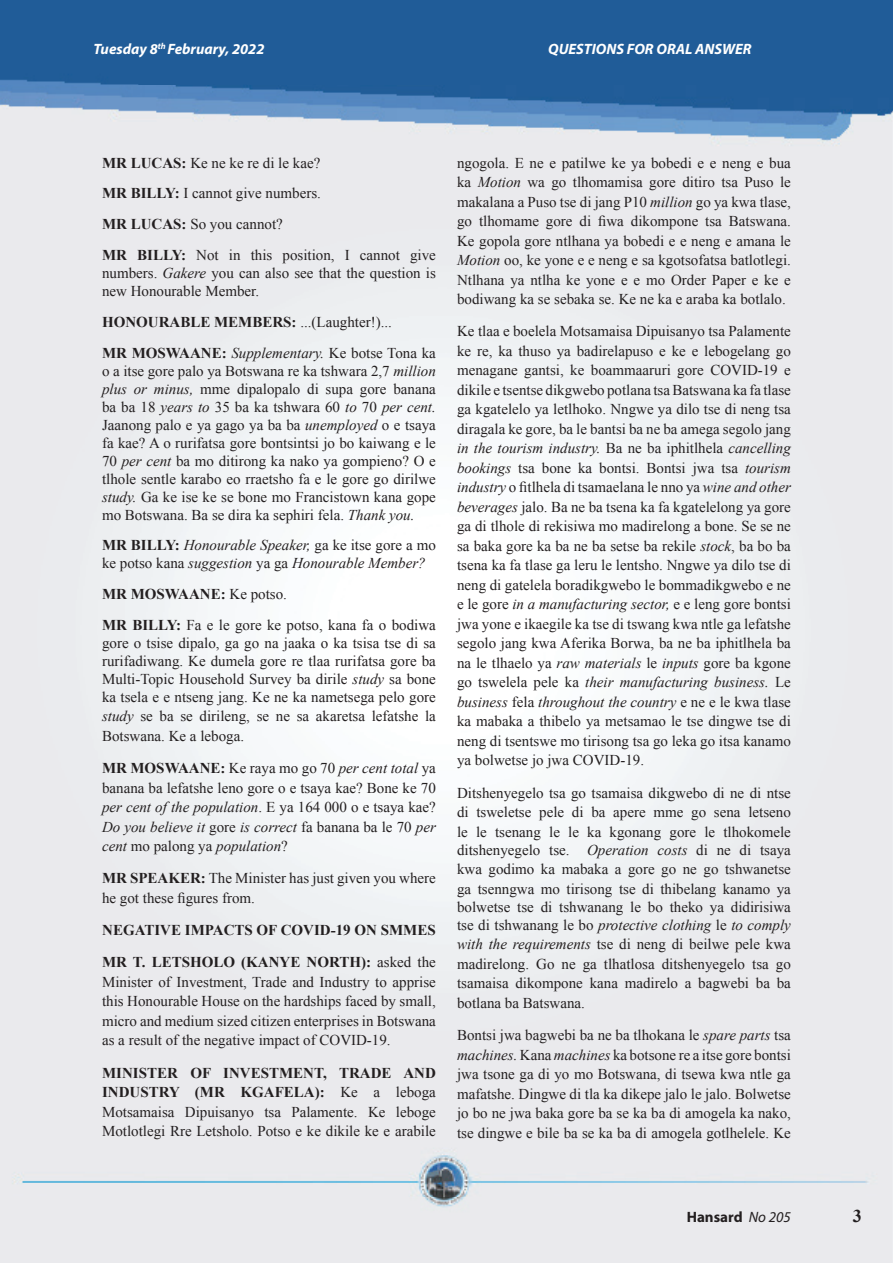
<style>
.page{position:relative;width:893px;height:1263px;background:#fff}
.page>*{position:absolute;margin:0;border:0;box-sizing:border-box;transform-origin:0 0}
.t1{font:700 18px "Times New Roman";color:#231f20}
.t2{font:15px/19.5px "Times New Roman";color:#231f20;text-align:justify}
.t3{font:italic 15px/18px "Times New Roman";color:#231f20}
.t4{font:700 15px/32.2px "Times New Roman";color:#231f20}
.t5{font:italic 700 15px "Myriad Pro";color:#fff}
.t6{font:700 15px "Myriad Pro";color:#231f20}
.s1{font-weight:700}
.s2{font-style:italic}
.s3{font-weight:700;font-style:normal}
.s4{font-style:normal}
.s5{font-weight:400}
.s6{font-weight:400;font-style:italic}
</style>
<div class="page">
<img style="left:0;top:0;width:893px;height:1263px">
<p class="t5" style="left:94px;top:39px;width:172px">Tuesday 8<sup>th</sup> February, 2022</p>
<p class="t5" style="left:548px;top:39px;width:205px">QUESTIONS FOR ORAL ANSWER</p>
<p class="t2" style="left:102px;top:147px;width:335px;line-height:30.8px;text-align:left"><span class="s1">MR LUCAS:</span> Ke ne ke re di le kae?<br><span class="s1">MR BILLY:</span> I cannot give numbers.<br><span class="s1">MR LUCAS:</span> So you cannot?<br><span class="s1">MR BILLY:</span> Not in this position, I cannot give</p>
<p class="t2" style="left:102px;top:264px;width:335px;line-height:18px">numbers. <span class="s2">Gakere</span> you can also see that the question is new Honourable Member.</p>
<p class="t2" style="left:102px;top:306px;width:335px;line-height:30.8px"><span class="s1">HONOURABLE MEMBERS:</span> ...(Laughter!)...<br><span class="s1">MR MOSWAANE:</span> <span class="s2">Supplementary.</span> Ke botse Tona ka</p>
<p class="t2" style="left:102px;top:361px;width:335px;line-height:18px">o a itse gore palo ya Botswana re ka tshwara 2,7 <span class="s2">million plus or minus,</span> mme dipalopalo di supa gore banana ba ba 18 <span class="s2">years to</span> 35 ba ka tshwara 60 <span class="s2">to</span> 70 <span class="s2">per cent.<br></span>Jaanong palo e ya gago ya ba ba <span class="s2">unemployed</span> o e tsaya fa kae? A o rurifatsa gore bontsintsi jo bo kaiwang e le 70 <span class="s2">per cent</span> ba mo ditirong ka nako ya gompieno? O e tlhole sentle karabo eo rraetsho fa e le gore go dirilwe <span class="s2">study.</span> Ga ke ise ke se bone mo Francistown kana gope mo Botswana. Ba se dira ka sephiri fela. <span class="s2">Thank you.</span></p>
<p class="t3" style="left:102px;top:536px;width:335px"><span class="s3">MR BILLY:</span> Honourable Speaker, <span class="s4">ga ke itse gore a mo ke potso kana</span> suggestion <span class="s4">ya ga</span> Honourable Member?</p>
<p class="t2" style="left:102px;top:578px;width:335px;line-height:30.8px"><span class="s1">MR MOSWAANE:</span> Ke potso.<br><span class="s1">MR BILLY:</span> Fa e le gore ke potso, kana fa o bodiwa</p>
<p class="t2" style="left:102px;top:633px;width:335px;line-height:18px">gore o tsise dipalo, ga go na jaaka o ka tsisa tse di sa rurifadiwang. Ke dumela gore re tlaa rurifatsa gore ba Multi-Topic Household Survey ba dirile <span class="s2">study</span> sa bone ka tsela e e ntseng jang. Ke ne ka nametsega pelo gore</p>
<p class="t2" style="left:102px;top:706px;width:335px"><span class="s2">study</span> se ba se dirileng, se ne sa akaretsa lefatshe la<br>Botswana. Ke a leboga.</p>
<p class="t2" style="left:102px;top:758px;width:335px"><span class="s1">MR MOSWAANE:</span> Ke raya mo go 70 <span class="s2">per cent total</span> ya banana ba lefatshe leno gore o e tsaya kae? Bone ke 70 <span class="s2">per cent of the population</span>. E ya 164 000 o e tsaya kae?<br><span class="s2">Do you believe it</span> gore <span class="s2">is correct</span> fa banana ba le 70 <span class="s2">per cent</span> mo palong ya <span class="s2">population</span>?</p>
<p class="t2" style="left:102px;top:868px;width:335px"><span class="s1">MR SPEAKER:</span> The Minister has just given you where he got these figures from.</p>
<p class="t4" style="left:102px;top:913px;width:335px">NEGATIVE IMPACTS OF COVID-19 ON SMMES<br>MR T. LETSHOLO (KANYE NORTH): <span class="s5">asked the</span></p>
<p class="t2" style="left:102px;top:972px;width:335px">Minister of Investment, Trade and Industry to apprise this Honourable House on the hardships faced by small, micro and medium sized citizen enterprises in Botswana as a result of the negative impact of COVID-19.</p>
<p class="t2" style="left:102px;top:1062px;width:335px"><span class="s1">MINISTER OF INVESTMENT, TRADE AND INDUSTRY (MR KGAFELA):</span> Ke a leboga Motsamaisa Dipuisanyo tsa Palamente. Ke leboge Motlotlegi Rre Letsholo. Potso e ke dikile ke e arabile</p>
<p class="t2" style="left:457px;top:153px;width:335px">ngogola. E ne e patilwe ke ya bobedi e e neng e bua ka <span class="s2">Motion</span> wa go tlhomamisa gore ditiro tsa Puso le makalana a Puso tse di jang P10 <span class="s2">million</span> go ya kwa tlase, go tlhomame gore di fiwa dikompone tsa Batswana.<br>Ke gopola gore ntlhana ya bobedi e e neng e amana le <span class="s2">Motion</span> oo, ke yone e e neng e sa kgotsofatsa batlotlegi.<br>Ntlhana ya ntlha ke yone e e mo Order Paper e ke e bodiwang ka se sebaka se. Ke ne ka e araba ka botlalo.</p>
<p class="t2" style="left:457px;top:321px;width:335px">Ke tlaa e boelela Motsamaisa Dipuisanyo tsa Palamente ke re, ka thuso ya badirelapuso e ke e lebogelang go menagane gantsi, ke boammaaruri gore COVID-19 e dikile e tsentse dikgwebo potlana tsa Batswana ka fa tlase ga kgatelelo ya letlhoko. Nngwe ya dilo tse di neng tsa diragala ke gore, ba le bantsi ba ne ba amega segolo jang <span class="s2">in the tourism industry.</span> Ba ne ba iphitlhela <span class="s2">cancelling bookings</span> tsa bone ka bontsi. Bontsi jwa tsa <span class="s2">tourism industry</span> o fitlhela di tsamaelana le nno ya <span class="s2">wine and other beverages</span> jalo. Ba ne ba tsena ka fa kgatelelong ya gore ga di tlhole di rekisiwa mo madirelong a bone. Se se ne sa baka gore ka ba ne ba setse ba rekile <span class="s2">stock</span>, ba bo ba tsena ka fa tlase ga leru le lentsho. Nngwe ya dilo tse di neng di gatelela boradikgwebo le bommadikgwebo e ne e le gore <span class="s2">in a manufacturing sector,</span> e e leng gore bontsi jwa yone e ikaegile ka tse di tswang kwa ntle ga lefatshe segolo jang kwa Aferika Borwa, ba ne ba iphitlhela ba na le tlhaelo ya <span class="s2">raw materials</span> le <span class="s2">inputs</span> gore ba kgone go tswelela pele ka <span class="s2">their manufacturing business.</span> Le <span class="s2">business</span> fela <span class="s2">throughout the country</span> e ne e le kwa tlase ka mabaka a thibelo ya metsamao le tse dingwe tse di neng di tsentswe mo tirisong tsa go leka go itsa kanamo ya bolwetse jo jwa COVID-19.</p>
<p class="t2" style="left:457px;top:783px;width:335px">Ditshenyegelo tsa go tsamaisa dikgwebo di ne di ntse di tsweletse pele di ba apere mme go sena letseno le le tsenang le le ka kgonang gore le tlhokomele</p>
<p class="t2" style="left:457px;top:840px;width:335px">ditshenyegelo tse. <span class="s2">Operation costs</span> di ne di tsaya kwa godimo ka mabaka a gore go ne go tshwanetse ga tsenngwa mo tirisong tse di thibelang kanamo ya</p>
<p class="t2" style="left:457px;top:897px;width:335px;line-height:18px">bolwetse tse di tshwanang le bo theko ya didirisiwa tse di tshwanang le bo <span class="s2">protective clothing</span> le <span class="s2">to comply</span></p>
<p class="t2" style="left:457px;top:934px;width:335px"><span class="s2">with the requirements</span> tse di neng di beilwe pele kwa madirelong. Go ne ga tlhatlosa ditshenyegelo tsa go tsamaisa dikompone kana madirelo a bagwebi ba ba botlana ba Batswana.</p>
<p class="t2" style="left:457px;top:1025px;width:335px">Bontsi jwa bagwebi ba ne ba tlhokana le <span class="s2">spare parts</span> tsa <span class="s2">machines.</span> Kana <span class="s2">machines</span> ka botsone re a itse gore bontsi jwa tsone ga di yo mo Botswana, di tsewa kwa ntle ga mafatshe. Dingwe di tla ka dikepe jalo le jalo. Bolwetse jo bo ne jwa baka gore ba se ka ba di amogela ka nako, tse dingwe e bile ba se ka ba di amogela gotlhelele. Ke</p>
<p class="t6" style="left:687px;top:1207px;width:106px">Hansard <span class="s6">No 205</span></p>
<p class="t1" style="left:853px;top:1203px;width:10px">3</p>
</div>
